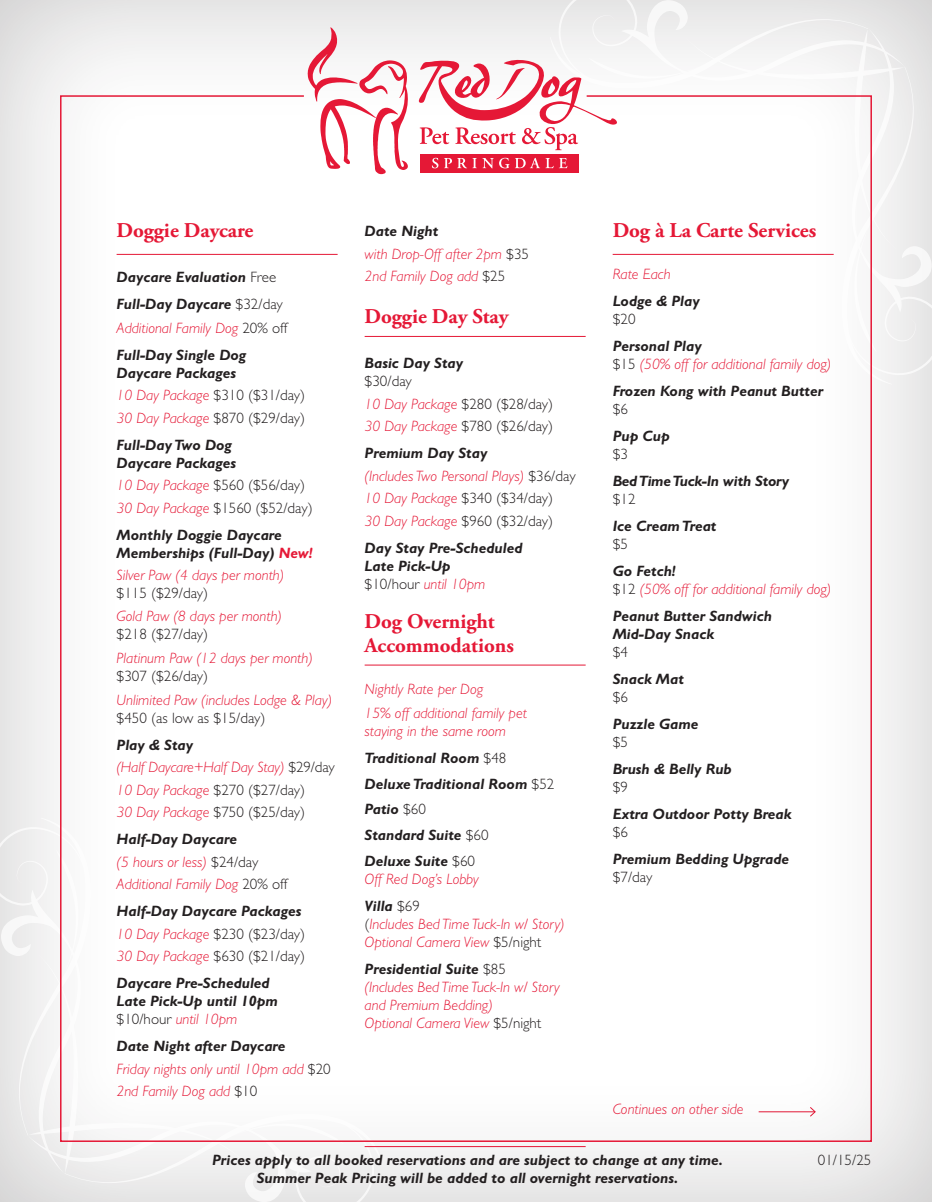
<style>
.page{position:relative;width:932px;height:1202px;background:#efefef}
.page>*{position:absolute;margin:0;border:0;box-sizing:border-box;transform-origin:0 0}
.t1{font:700 21px/24px "Adobe Garamond Pro";color:#e51836}
.t2{font:italic 300 15px/22.5px "Gill Sans Std";color:#e51836}
.t3{font:italic 700 15px/18px "Gill Sans Std";color:#231f20}
.t4{font:300 15px/22.5px "Gill Sans Std";color:#231f20}
.t5{font:italic 700 15px "Gill Sans Std";letter-spacing:-.02em;color:#231f20}
.s1{font-weight:300;font-style:normal}
.s2{font-style:normal;color:#231f20}
.s3{font-weight:700;color:#231f20}
.s4{font-weight:700;font-style:italic}
.s5{font-style:italic;color:#e51836}
.s6{color:#e51836}
.s7{font-weight:300;color:#e51836}
</style>
<div class="page">
<svg style="left:0;top:817px;width:382px;height:385px"></svg>
<svg style="left:550px;top:0;width:382px;height:384px"></svg>
<div style="left:59px;top:94px;width:813px;height:1048px;background:#fff"></div>
<div style="left:420px;top:154px;width:159px;height:18px;background:#e51836"></div>
<svg style="left:307px;top:27px;width:105px;height:147px"></svg>
<svg style="left:418px;top:57px;width:204px;height:93px"></svg>
<svg style="left:432px;top:158px;width:6px;height:10px"></svg>
<svg style="left:444px;top:158px;width:49px;height:10px"></svg>
<svg style="left:499px;top:158px;width:10px;height:10px"></svg>
<svg style="left:515px;top:158px;width:38px;height:10px"></svg>
<svg style="left:559px;top:158px;width:8px;height:10px"></svg>
<hr style="left:117px;top:254px;width:220px;height:1px;background:#e51836">
<hr style="left:364px;top:336px;width:221px;height:1px;background:#e51836">
<hr style="left:364px;top:665px;width:221px;height:1px;background:#e51836">
<hr style="left:364px;top:1146px;width:221px;height:1px;background:#e51836">
<hr style="left:612px;top:254px;width:221px;height:1px;background:#e51836">
<hr style="left:758px;top:1111px;width:57px;height:1px;background:#e51836">
<svg style="left:809px;top:1106px;width:6px;height:10px"></svg>
<h1 class="t1" style="left:117px;top:218px;width:138px">Doggie Daycare</h1>
<p class="t3" style="left:117px;top:263px;width:168px;line-height:27px">Daycare Evaluation <span class="s1">Free<br></span>Full-Day Daycare <span class="s1">$32/day</span></p>
<p class="t2" style="left:117px;top:314px;width:172px;line-height:27px">Additional Family Dog <span class="s2">20% off<br></span><span class="s3">Full-Day Single Dog</span></p>
<p class="t4" style="left:117px;top:361px;width:190px"><span class="s4">Daycare Packages<br></span><span class="s5">10 Day Package</span> $310 ($31/day)<br><span class="s5">30 Day Package</span> $870 ($29/day)</p>
<p class="t3" style="left:117px;top:435px;width:121px">Full-Day Two Dog<br>Daycare Packages</p>
<p class="t4" style="left:117px;top:474px;width:197px"><span class="s5">10 Day Package</span> $560 ($56/day)<br><span class="s5">30 Day Package</span> $1560 ($52/day)</p>
<p class="t3" style="left:117px;top:525px;width:198px">Monthly Doggie Daycare<br>Memberships (Full-Day) <span class="s6">New!</span></p>
<p class="t2" style="left:117px;top:564px;width:169px">Silver Paw (4 days per month)</p>
<p class="t4" style="left:117px;top:582px;width:93px">$115 ($29/day)</p>
<p class="t2" style="left:117px;top:604px;width:167px">Gold Paw (8 days per month)</p>
<p class="t4" style="left:117px;top:622px;width:93px">$218 ($27/day)</p>
<p class="t2" style="left:117px;top:646px;width:198px">Platinum Paw (12 days per month)</p>
<p class="t4" style="left:117px;top:664px;width:93px">$307 ($26/day)</p>
<p class="t2" style="left:117px;top:688px;width:217px">Unlimited Paw (includes Lodge &amp; Play)</p>
<p class="t4" style="left:117px;top:706px;width:150px">$450 (as low as $15/day)</p>
<p class="t2" style="left:117px;top:733px;width:219px"><span class="s3">Play &amp; Stay<br></span>(Half Daycare+Half Day Stay) <span class="s2">$29/day<br></span>10 Day Package <span class="s2">$270 ($27/day)<br></span>30 Day Package <span class="s2">$750 ($25/day)</span></p>
<p class="t2" style="left:117px;top:828px;width:172px"><span class="s3">Half-Day Daycare<br></span>(5 hours or less) <span class="s2">$24/day<br></span>Additional Family Dog <span class="s2">20% off</span></p>
<p class="t4" style="left:117px;top:900px;width:190px"><span class="s4">Half-Day Daycare Packages<br></span><span class="s5">10 Day Package</span> $230 ($23/day)<br><span class="s5">30 Day Package</span> $630 ($21/day)</p>
<p class="t3" style="left:117px;top:974px;width:163px">Daycare Pre-Scheduled<br>Late Pick-Up until 10pm <span class="s1">$10/hour</span> <span class="s7">until 10pm</span></p>
<p class="t2" style="left:117px;top:1035px;width:215px"><span class="s3">Date Night after Daycare<br></span>Friday nights only until 10pm add <span class="s2">$20<br></span>2nd Family Dog add <span class="s2">$10</span></p>
<p class="t2" style="left:364px;top:220px;width:166px"><span class="s3">Date Night<br></span>with Drop-Off after 2pm <span class="s2">$35<br></span>2nd Family Dog add <span class="s2">$25</span></p>
<h1 class="t1" style="left:364px;top:305px;width:145px">Doggie Day Stay</h1>
<p class="t3" style="left:364px;top:354px;width:100px">Basic Day Stay</p>
<p class="t4" style="left:364px;top:370px;width:190px">$30/day<br><span class="s5">10 Day Package</span> $280 ($28/day)<br><span class="s5">30 Day Package</span> $780 ($26/day)</p>
<p class="t2" style="left:364px;top:442px;width:212px"><span class="s3">Premium Day Stay<br></span>(Includes Two Personal Plays) <span class="s2">$36/day<br></span>10 Day Package <span class="s2">$340 ($34/day)<br></span>30 Day Package <span class="s2">$960 ($32/day)</span></p>
<p class="t3" style="left:364px;top:538px;width:159px">Day Stay Pre-Scheduled<br>Late Pick-Up<br><span class="s1">$10/hour</span> <span class="s7">until 10pm</span></p>
<h1 class="t1" style="left:364px;top:609px;width:151px">Dog Overnight<br>Accommodations</h1>
<p class="t2" style="left:364px;top:677px;width:164px;line-height:24px">Nightly Rate per Dog<br>15% off additional family pet</p>
<p class="t3" style="left:364px;top:717px;width:191px;line-height:26.1px"><span class="s7">staying in the same room<br></span>Traditional Room <span class="s1">$48<br></span>Deluxe Traditional Room <span class="s1">$52<br></span>Patio <span class="s1">$60<br></span>Standard Suite <span class="s1">$60<br></span>Deluxe Suite <span class="s1">$60</span></p>
<p class="t2" style="left:364px;top:865px;width:116px;line-height:27px">Off Red Dog’s Lobby<br><span class="s3">Villa</span> <span class="s2">$69</span></p>
<p class="t2" style="left:364px;top:915px;width:202px;line-height:18px"><span class="s2">(</span>Includes Bed Time Tuck-In w/ Story)<br>Optional Camera View <span class="s2">$5/night</span></p>
<p class="t2" style="left:364px;top:960px;width:197px;line-height:18px"><span class="s3">Presidential Suite</span> <span class="s2">$85<br></span>(Includes Bed Time Tuck-In w/ Story and Premium Bedding)<br>Optional Camera View <span class="s2">$5/night</span></p>
<h1 class="t1" style="left:612px;top:218px;width:205px">Dog à La Carte Services</h1>
<p class="t2" style="left:612px;top:262px;width:59px">Rate Each</p>
<p class="t3" style="left:612px;top:291px;width:89px">Lodge &amp; Play</p>
<p class="t4" style="left:612px;top:307px;width:24px">$20</p>
<p class="t2" style="left:612px;top:337px;width:220px;line-height:18px"><span class="s3">Personal Play<br></span><span class="s2">$15</span> (50% off for additional family dog)</p>
<p class="t3" style="left:612px;top:381px;width:212px">Frozen Kong with Peanut Butter</p>
<p class="t4" style="left:612px;top:397px;width:17px">$6</p>
<p class="t3" style="left:612px;top:426px;width:59px">Pup Cup</p>
<p class="t4" style="left:612px;top:442px;width:17px">$3</p>
<p class="t5" style="left:612px;top:472px;width:178px">Bed Time Tuck-In with Story</p>
<p class="t4" style="left:612px;top:487px;width:24px">$12</p>
<p class="t3" style="left:612px;top:516px;width:105px">Ice Cream Treat</p>
<p class="t4" style="left:612px;top:532px;width:17px">$5</p>
<p class="t2" style="left:612px;top:562px;width:220px;line-height:18px"><span class="s3">Go Fetch!<br></span><span class="s2">$12</span> (50% off for additional family dog)</p>
<p class="t3" style="left:612px;top:606px;width:161px">Peanut Butter Sandwich<br>Mid-Day Snack</p>
<p class="t4" style="left:612px;top:640px;width:17px">$4</p>
<p class="t3" style="left:612px;top:669px;width:73px">Snack Mat</p>
<p class="t4" style="left:612px;top:685px;width:17px">$6</p>
<p class="t3" style="left:612px;top:714px;width:87px">Puzzle Game</p>
<p class="t4" style="left:612px;top:730px;width:17px">$5</p>
<p class="t3" style="left:612px;top:759px;width:121px">Brush &amp; Belly Rub</p>
<p class="t4" style="left:612px;top:775px;width:17px">$9</p>
<p class="t3" style="left:612px;top:804px;width:180px">Extra Outdoor Potty Break</p>
<p class="t4" style="left:612px;top:820px;width:17px">$6</p>
<p class="t3" style="left:612px;top:849px;width:178px">Premium Bedding Upgrade</p>
<p class="t4" style="left:612px;top:865px;width:41px">$7/day</p>
<p class="t2" style="left:612px;top:1098px;width:132px">Continues on other side</p>
<p class="t3" style="left:212px;top:1150px;width:512px;text-align:center">Prices apply to all booked reservations and are subject to change at any time.<br>Summer Peak Pricing will be added to all overnight reservations.</p>
<p class="t4" style="left:817px;top:1148px;width:55px">01/15/25</p>
</div>
